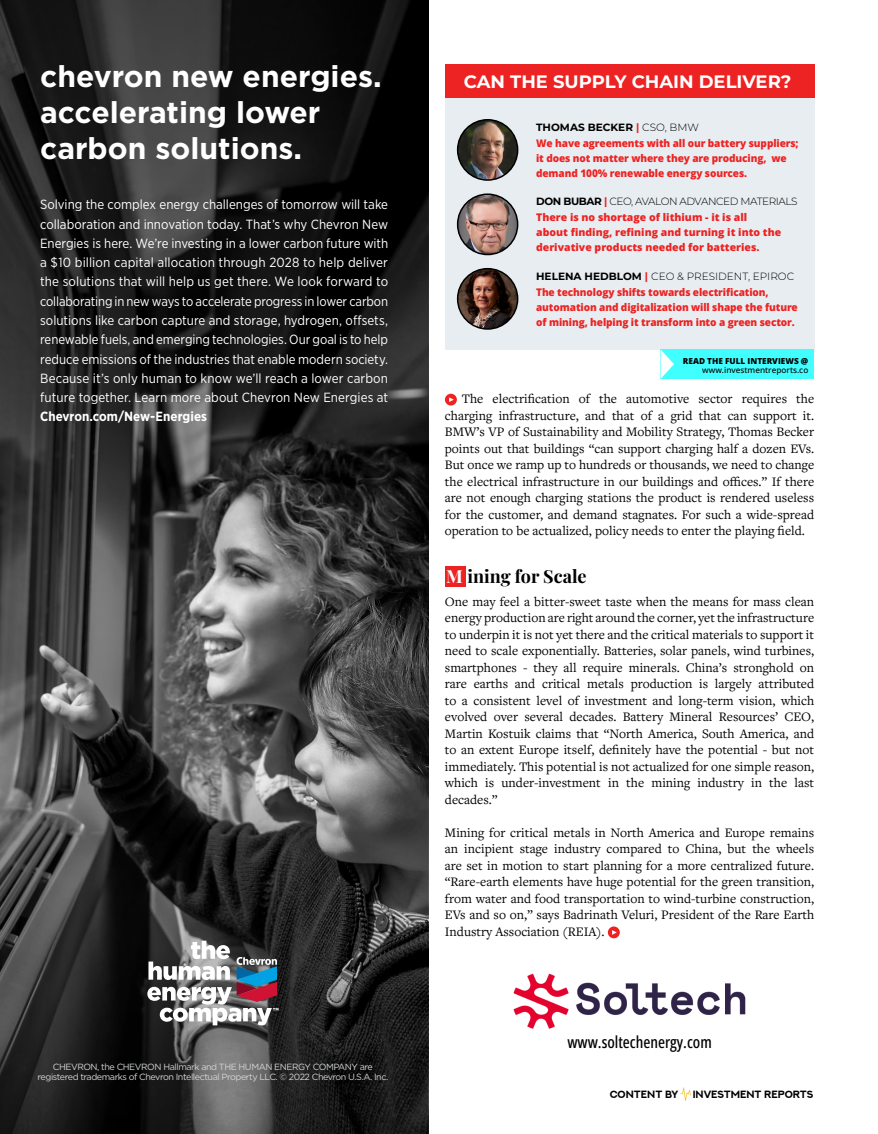
<style>
.page{position:relative;width:878px;height:1134px;background:#fff}
.page>*{position:absolute;margin:0;border:0;box-sizing:border-box;transform-origin:0 0}
.t1{font:700 30px/36px "Gotham";color:#fff}
.t2{font:700 18px "Montserrat";color:#fff}
.t3{font:700 18px "Playfair Display";color:#000}
.t4{font:500 16.5px "Open Sans Condensed";color:#000}
.t5{font:13.5px/16.5px "Freight Text Pro";color:#000;text-align:justify}
.t6{font:13.35px/19.2px "Gotham Narrow";letter-spacing:.005em;color:#fff;text-align:justify}
.t7{font:700 13.35px "Gotham Narrow";color:#fff}
.t8{font:800 10.5px/15px "Open Sans";letter-spacing:-.01em;color:#ed2323;scale:.96 1}
.t9{font:800 10.5px/15px "Open Sans";letter-spacing:-.01em;color:#ed2323}
.t10{font:300 10.5px "Montserrat";letter-spacing:-.04em;color:#000}
.t11{font:300 10.5px "Montserrat";color:#000}
.t12{font:700 10.5px "NEXTART";color:#000}
.t13{font:700 10.5px "Montserrat";color:#000}
.t14{font:9px/10.5px "Gotham";letter-spacing:-.05em;color:#d1d5d6;text-align:center}
.t15{font:500 8.25px "Open Sans";color:#000}
.t16{font:800 8.25px "Open Sans";color:#000}
.s1{color:#ed2323}
.s2{font-weight:300}
.s3{font-weight:700}
.s4{font-weight:700;color:#ed2323}
.s5{color:#fff}
</style>
<div class="page">
<img style="left:0;top:0;width:428px;height:1134px">
<svg style="left:0;top:699px;width:427px;height:435px;background:#383838"></svg>
<svg style="left:0;top:0;width:427px;height:435px;background:#1e1e1e"></svg>
<svg style="left:147px;top:941px;width:131px;height:84px"></svg>
<img style="left:513px;top:973px;width:232px;height:56px">
<div style="left:445px;top:394px;width:12px;height:12px;background:#ed2323;border-radius:50%"></div>
<svg style="left:449px;top:397px;width:5px;height:5px"></svg>
<div style="left:445px;top:65px;width:369px;height:285px;background:#e8edf1"></div>
<img style="left:457px;top:120px;width:60px;height:60px;border-radius:30px">
<div style="left:457px;top:119px;width:61px;height:62px;border:2px solid #000;border-radius:50%"></div>
<img style="left:457px;top:194px;width:60px;height:61px;border-radius:30px">
<div style="left:457px;top:193px;width:61px;height:62px;border:2px solid #000;border-radius:50%"></div>
<img style="left:457px;top:269px;width:60px;height:60px;border-radius:30px">
<div style="left:457px;top:268px;width:61px;height:62px;border:2px solid #000;border-radius:50%"></div>
<div style="left:445px;top:65px;width:369px;height:33px;background:#ed2323"></div>
<div style="left:445px;top:566px;width:20px;height:21px;background:#ed2323"></div>
<div style="left:608px;top:927px;width:11px;height:11px;background:#ed2323;border-radius:50%"></div>
<svg style="left:612px;top:930px;width:4px;height:5px"></svg>
<svg style="left:680px;top:1087px;width:11px;height:14px"></svg>
<div style="left:660px;top:350px;width:154px;height:29px;background:#42ffff"></div>
<svg style="left:660px;top:350px;width:14px;height:29px"></svg>
<h1 class="t1" style="left:40px;top:58px;width:343px">chevron new energies. accelerating lower carbon solutions.</h1>
<p class="t6" style="left:40px;top:195px;width:349px">Solving the complex energy challenges of tomorrow will take collaboration and innovation today. That’s why Chevron New Energies is here. We’re investing in a lower carbon future with a $10 billion capital allocation through 2028 to help deliver the solutions that will help us get there. We look forward to collaborating in new ways to accelerate progress in lower carbon solutions like carbon capture and storage, hydrogen, offsets, renewable fuels, and emerging technologies. Our goal is to help reduce emissions of the industries that enable modern society.<br>Because it’s only human to know we’ll reach a lower carbon future together. Learn more about Chevron New Energies at</p>
<p class="t7" style="left:40px;top:408px;width:168px">Chevron.com/New-Energies</p>
<p class="t14" style="left:38px;top:1061px;width:352px">CHEVRON, the CHEVRON Hallmark and THE HUMAN ENERGY COMPANY are registered trademarks of Chevron Intellectual Property LLC. © 2022 Chevron U.S.A. Inc.</p>
<h2 class="t2" style="left:464px;top:70px;width:329px">CAN THE SUPPLY CHAIN DELIVER?</h2>
<p class="t13" style="left:536px;top:120px;width:164px">THOMAS BECKER <span class="s1">|</span> <span class="s2">CSO, BMW</span></p>
<p class="t8" style="left:536px;top:135px;width:275px">We have agreements with all our battery suppliers; it does not matter where they are producing, we demand 100% renewable energy sources.</p>
<p class="t9" style="left:536px;top:210px;width:247px">There is no shortage of lithium - it is all about finding, refining and turning it into the derivative products needed for batteries.</p>
<p class="t8" style="left:536px;top:284px;width:274px">The technology shifts towards electrification, automation and digitalization will shape the future of mining, helping it transform into a green sector.</p>
<p class="t10" style="left:536px;top:195px;width:263px"><span class="s3">DON BUBAR</span> <span class="s4">|</span> CEO, AVALON ADVANCED MATERIALS</p>
<p class="t11" style="left:536px;top:269px;width:260px"><span class="s3">HELENA HEDBLOM</span> <span class="s4">|</span> CEO &amp; PRESIDENT, EPIROC</p>
<p class="t16" style="left:683px;top:355px;width:127px">READ THE FULL INTERVIEWS @</p>
<p class="t15" style="left:702px;top:364px;width:108px">www.investmentreports.co</p>
<p class="t5" style="left:445px;top:390px;width:371px;text-indent:17px">The electrification of the automotive sector requires the charging infrastructure, and that of a grid that can support it.<br>BMW’s VP of Sustainability and Mobility Strategy, Thomas Becker points out that buildings “can support charging half a dozen EVs.<br>But once we ramp up to hundreds or thousands, we need to change the electrical infrastructure in our buildings and offices.” If there are not enough charging stations the product is rendered useless for the customer, and demand stagnates. For such a wide-spread operation to be actualized, policy needs to enter the playing field.</p>
<h2 class="t3" style="left:446px;top:562px;width:142px"><span class="s5">M</span> ining for Scale</h2>
<p class="t5" style="left:445px;top:593px;width:371px">One may feel a bitter-sweet taste when the means for mass clean energy production are right around the corner, yet the infrastructure to underpin it is not yet there and the critical materials to support it need to scale exponentially. Batteries, solar panels, wind turbines, smartphones - they all require minerals. China’s stronghold on rare earths and critical metals production is largely attributed to a consistent level of investment and long-term vision, which evolved over several decades. Battery Mineral Resources’ CEO, Martin Kostuik claims that “North America, South America, and to an extent Europe itself, definitely have the potential - but not immediately. This potential is not actualized for one simple reason, which is under-investment in the mining industry in the last decades.”</p>
<p class="t5" style="left:445px;top:824px;width:371px">Mining for critical metals in North America and Europe remains an incipient stage industry compared to China, but the wheels are set in motion to start planning for a more centralized future. “Rare-earth elements have huge potential for the green transition, from water and food transportation to wind-turbine construction, EVs and so on,” says Badrinath Veluri, President of the Rare Earth Industry Association (REIA).</p>
<p class="t4" style="left:567px;top:1031px;width:146px">www.soltechenergy.com</p>
<p class="t12" style="left:609px;top:1088px;width:70px">CONTENT BY</p>
<p class="t12" style="left:692px;top:1088px;width:122px">INVESTMENT REPORTS</p>
</div>
